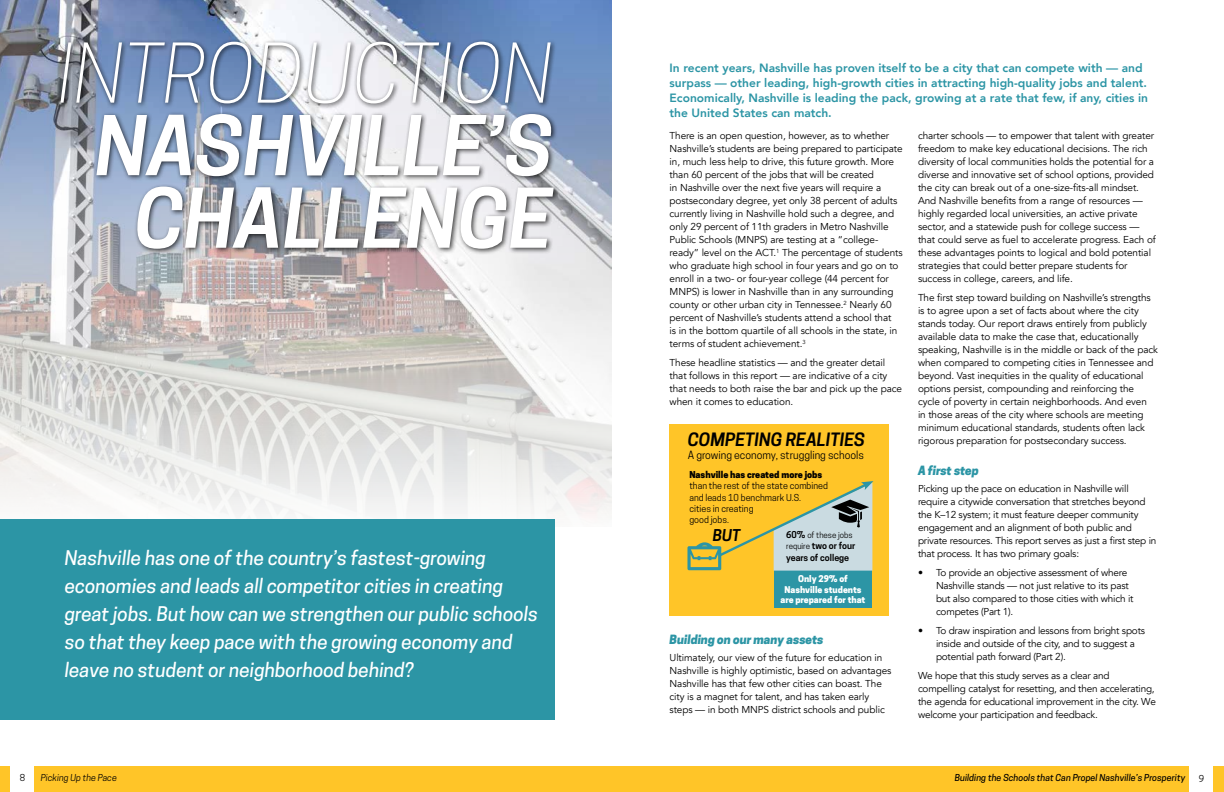
<style>
.page{position:relative;width:1224px;height:792px;background:#fff}
.page>*{position:absolute;margin:0;border:0;box-sizing:border-box;transform-origin:0 0}
.t1{font:italic 600 77.2px/72.5px "Cooper Hewitt";color:#fff;text-align:center}
.t2{font:italic 300 77.2px "Cooper Hewitt";color:#fff}
.t3{font:italic 500 19px/28px "Cooper Hewitt";color:#fff}
.t4{font:italic 600 17.3px "Cooper Hewitt";color:#000}
.t5{font:italic 600 15.3px "Cooper Hewitt";color:#000}
.t6{font:800 12px/15px "Avenir";color:#2c95a5}
.t7{font:italic 800 12px "Cooper Hewitt";letter-spacing:-.01em;color:#2c95a5}
.t8{font:10.6px "Cooper Hewitt";color:#000}
.t9{font:10px/13px "Avenir";letter-spacing:-.01em;color:#000}
.t10{font:9px/11.2px "Cooper Hewitt";color:#000}
.t11{font:italic 500 9px "Cooper Hewitt";color:#000}
.t12{font:800 9px "Cooper Hewitt";color:#000}
.t13{font:italic 9px "Cooper Hewitt";color:#000}
.t14{font:600 8.9px/11.1px "Cooper Hewitt";color:#000}
.t15{font:800 8.8px/10.4px "Cooper Hewitt";color:#fff;text-align:center}
.t16{font:8px "Cooper Hewitt";color:#000}
.s1{font-weight:600;font-size:8.9px}
.s2{font-weight:400;font-size:8px}
</style>
<div class="page">
<div style="left:612px;top:766px;width:612px;height:26px;background:#ffc528"></div>
<div style="left:0;top:766px;width:612px;height:26px;background:#ffc528"></div>
<div style="left:11px;top:761px;width:23px;height:31px;background:#fff"></div>
<div style="left:1190px;top:762px;width:23px;height:30px;background:#fff"></div>
<img style="left:0;top:0;width:612px;height:526px">
<div style="left:57px;top:38px;width:503px;height:217px;background:#000;opacity:.75"></div>
<div style="left:0;top:520px;width:554px;height:200px;background:#2c95a5"></div>
<div style="left:670px;top:424px;width:219px;height:192px;background:#ffc528"></div>
<div style="left:774px;top:571px;width:98px;height:37px;background:#2c95a5"></div>
<svg style="left:687px;top:481px;width:186px;height:90px"></svg>
<h1 class="t2" style="left:58px;top:29px;width:497px">INTRODUCTION</h1>
<h1 class="t1" style="left:96px;top:110px;width:459px">NASHVILLE’S<br>CHALLENGE</h1>
<p class="t3" style="left:65px;top:544px;width:475px">Nashville has one of the country’s fastest-growing economies and leads all competitor cities in creating great jobs. But how can we strengthen our public schools so that they keep pace with the growing economy and leave no student or neighborhood behind?</p>
<p class="t6" style="left:670px;top:60px;width:480px">In recent years, Nashville has proven itself to be a city that can compete with — and surpass — other leading, high-growth cities in attracting high-quality jobs and talent.<br>Economically, Nashville is leading the pack, growing at a rate that few, if any, cities in the United States can match.</p>
<p class="t9" style="left:670px;top:130px;width:235px">There is an open question, however, as to whether Nashville’s students are being prepared to participate in, much less help to drive, this future growth. More than 60 percent of the jobs that will be created<br>in Nashville over the next five years will require a postsecondary degree, yet only 38 percent of adults currently living in Nashville hold such a degree, and only 29 percent of 11th graders in Metro Nashville Public Schools (MNPS) are testing at a “college&shy;ready” level on the ACT.<sup>1</sup> The percentage of students who graduate high school in four years and go on to enroll in a two- or four-year college (44 percent for MNPS) is lower in Nashville than in any surrounding county or other urban city in Tennessee.<sup>2</sup> Nearly 60 percent of Nashville’s students attend a school that<br>is in the bottom quartile of all schools in the state, in terms of student achievement.<sup>3</sup></p>
<p class="t9" style="left:670px;top:356px;width:234px">These headline statistics — and the greater detail that follows in this report — are indicative of a city that needs to both raise the bar and pick up the pace when it comes to education.</p>
<p class="t9" style="left:918px;top:130px;width:239px">charter schools — to empower that talent with greater freedom to make key educational decisions. The rich diversity of local communities holds the potential for a diverse and innovative set of school options, provided the city can break out of a one-size-fits-all mindset.<br>And Nashville benefits from a range of resources — highly regarded local universities, an active private sector, and a statewide push for college success — that could serve as fuel to accelerate progress. Each of these advantages points to logical and bold potential strategies that could better prepare students for success in college, careers, and life.</p>
<p class="t9" style="left:918px;top:291px;width:242px">The first step toward building on Nashville’s strengths is to agree upon a set of facts about where the city stands today. Our report draws entirely from publicly available data to make the case that, educationally speaking, Nashville is in the middle or back of the pack when compared to competing cities in Tennessee and beyond. Vast inequities in the quality of educational options persist, compounding and reinforcing the cycle of poverty in certain neighborhoods. And even<br>in those areas of the city where schools are meeting minimum educational standards, students often lack rigorous preparation for postsecondary success.</p>
<p class="t7" style="left:918px;top:463px;width:62px">A first step</p>
<p class="t9" style="left:918px;top:483px;width:240px">Picking up the pace on education in Nashville will require a citywide conversation that stretches beyond the K–12 system; it must feature deeper community engagement and an alignment of both public and private resources. This report serves as just a first step in that process. It has two primary goals:</p>
<p class="t9" style="left:936px;top:566px;width:199px;text-indent:-18px">• To provide an objective assessment of where Nashville stands — not just relative to its past but also compared to those cities with which it competes (Part 1).</p>
<p class="t9" style="left:936px;top:624px;width:211px;text-indent:-18px">• To draw inspiration and lessons from bright spots inside and outside of the city, and to suggest a potential path forward (Part 2).</p>
<p class="t9" style="left:918px;top:669px;width:239px">We hope that this study serves as a clear and compelling catalyst for resetting, and then accelerating, the agenda for educational improvement in the city. We welcome your participation and feedback.</p>
<h3 class="t4" style="left:688px;top:429px;width:179px">COMPETING REALITIES</h3>
<p class="t8" style="left:688px;top:449px;width:178px">A growing economy, struggling schools</p>
<p class="t12" style="left:689px;top:469px;width:134px">Nashville has created more jobs</p>
<p class="t10" style="left:689px;top:480px;width:140px">than the rest of the state combined and leads 10 benchmark U.S.<br>cities in creating<br>good jobs.</p>
<p class="t16" style="left:786px;top:531px;width:68px"><span class="s1">60%</span> of these jobs</p>
<p class="t14" style="left:786px;top:541px;width:71px"><span class="s2">require</span> two or four years of college</p>
<h3 class="t5" style="left:713px;top:526px;width:29px">BUT</h3>
<p class="t15" style="left:781px;top:574px;width:86px">Only 29% of<br>Nashville students are prepared for that</p>
<p class="t7" style="left:670px;top:632px;width:155px">Building on our many assets</p>
<p class="t9" style="left:670px;top:652px;width:223px">Ultimately, our view of the future for education in Nashville is highly optimistic, based on advantages Nashville has that few other cities can boast. The city is a magnet for talent, and has taken early steps — in both MNPS district schools and public</p>
<p class="t10" style="left:20px;top:773px;width:7px">8</p>
<p class="t13" style="left:41px;top:773px;width:78px">Picking Up the Pace</p>
<p class="t11" style="left:955px;top:773px;width:232px">Building the Schools that Can Propel Nashville’s Prosperity</p>
<p class="t10" style="left:1200px;top:773px;width:7px">9</p>
</div>
